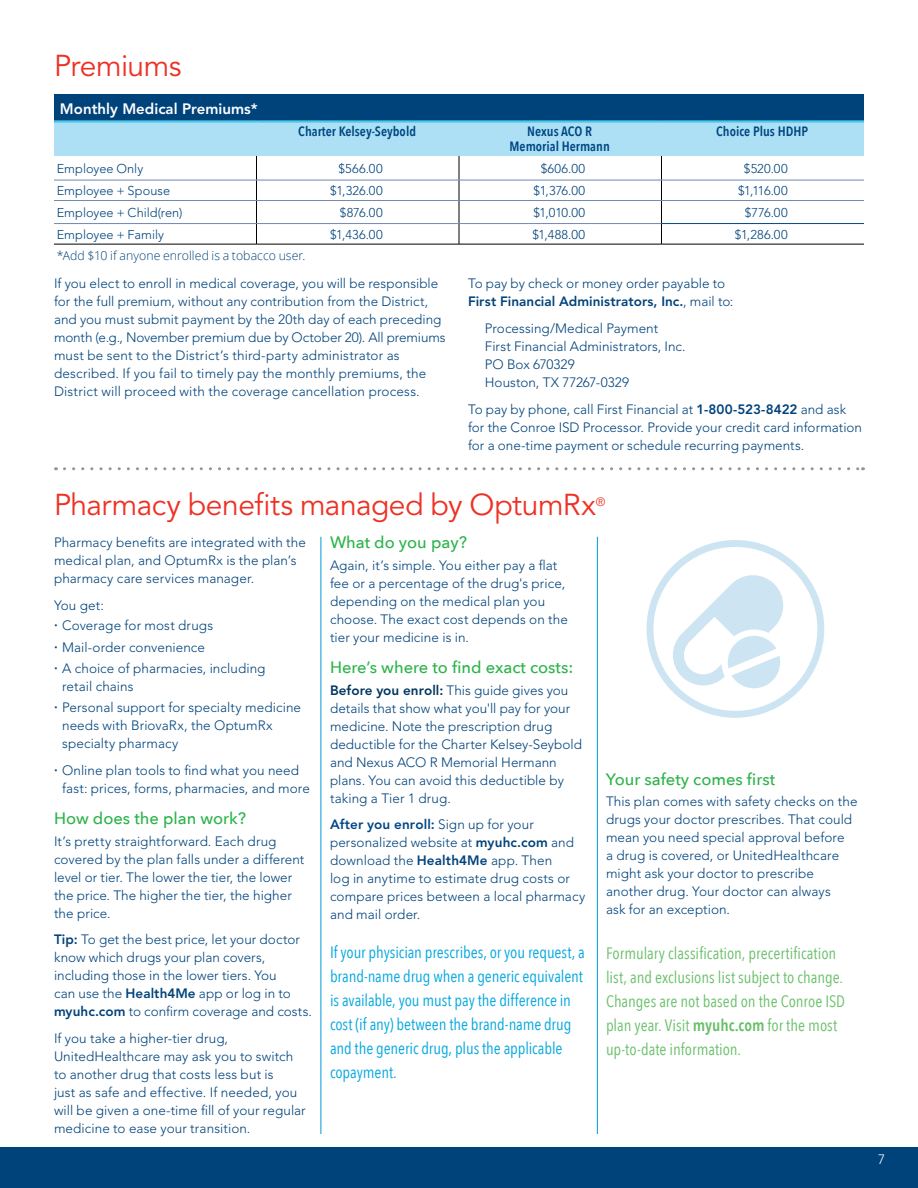
<style>
.page{position:relative;width:918px;height:1188px;background:#fff}
.page>*{position:absolute;margin:0;border:0;box-sizing:border-box;transform-origin:0 0}
.t1{font:30px "Avenir LT Std";letter-spacing:-.02em;color:#ee3124}
.t2{font:16.5px/24px "Avenir Next Condensed";letter-spacing:-.005em;color:#00a7de}
.t3{font:16.5px/24px "Avenir Next Condensed";color:#68bf68}
.t4{font:500 16.5px "Avenir Next";color:#2cb34a}
.t5{font:800 15px "Avenir LT Std";color:#fff}
.t6{font:300 13.5px/18px "Avenir LT Std";letter-spacing:.005em;color:#00437b}
.t7{font:600 13.5px/15px "Avenir Next Condensed";color:#004684;text-align:center}
.t8{font:300 13.5px "Avenir LT Std";color:#fff}
.t9{font:300 12.75px "Avenir LT Std";letter-spacing:.005em;color:#00437b}
.t10{font:300 12.3px "Open Sans";letter-spacing:.005em;color:#00437b}
.t11{font:12px "Avenir LT Std";color:#ee3124}
.s1{font-weight:800}
.s2{font-family:"Open Sans";font-weight:600}
.s3{font-weight:800;color:#003660}
.s4{font-weight:800;color:#004684}
.s5{font-weight:600}
</style>
<div class="page">
<div style="left:0;top:1148px;width:918px;height:40px;background:#00437b"></div>
<div style="left:54px;top:94px;width:810px;height:28px;background:#00437b"></div>
<hr style="left:54px;top:120px;width:202px;height:3px;background:#4bc7eb">
<hr style="left:256px;top:120px;width:203px;height:3px;background:#4bc7eb">
<hr style="left:459px;top:120px;width:203px;height:3px;background:#4bc7eb">
<hr style="left:662px;top:120px;width:202px;height:3px;background:#4bc7eb">
<svg style="left:54px;top:122px;width:810px;height:122px"></svg>
<hr style="left:54px;top:180px;width:202px;height:1px;background:#7188b6">
<hr style="left:256px;top:180px;width:203px;height:1px;background:#7188b6">
<hr style="left:459px;top:180px;width:203px;height:1px;background:#7188b6">
<hr style="left:662px;top:180px;width:202px;height:1px;background:#7188b6">
<hr style="left:54px;top:200px;width:202px;height:1px;background:#7188b6">
<hr style="left:256px;top:200px;width:203px;height:1px;background:#7188b6">
<hr style="left:459px;top:200px;width:203px;height:1px;background:#7188b6">
<hr style="left:662px;top:200px;width:202px;height:1px;background:#7188b6">
<hr style="left:54px;top:223px;width:202px;height:1px;background:#7188b6">
<hr style="left:256px;top:223px;width:203px;height:1px;background:#7188b6">
<hr style="left:459px;top:223px;width:202px;height:1px;background:#7188b6">
<hr style="left:662px;top:223px;width:202px;height:1px;background:#004684">
<hr style="left:54px;top:244px;width:202px;height:1px;background:#000">
<hr style="left:256px;top:244px;width:203px;height:1px;background:#000">
<hr style="left:459px;top:244px;width:203px;height:1px;background:#000">
<hr style="left:662px;top:244px;width:202px;height:1px;background:#000">
<hr style="left:321px;top:537px;width:1px;height:597px;background:#0099d8">
<hr style="left:597px;top:537px;width:1px;height:597px;background:#0099d8">
<div style="left:647px;top:540px;width:177px;height:178px;border:7px solid #007dbe;border-radius:50%"></div>
<svg style="left:670px;top:573px;width:113px;height:115px"></svg>
<svg style="left:64px;top:467px;width:799px;height:3px"></svg>
<h2 class="t1" style="left:54px;top:48px;width:129px">Premiums</h2>
<p class="t5" style="left:60px;top:100px;width:199px">Monthly Medical Premiums*</p>
<p class="t7" style="left:298px;top:124px;width:119px">Charter Kelsey-Seybold</p>
<p class="t7" style="left:510px;top:124px;width:102px">Nexus ACO R<br>Memorial Hermann</p>
<p class="t7" style="left:716px;top:124px;width:93px">Choice Plus HDHP</p>
<p class="t9" style="left:57px;top:161px;width:88px">Employee Only</p>
<p class="t9" style="left:338px;top:161px;width:46px">$566.00</p>
<p class="t9" style="left:541px;top:161px;width:46px">$606.00</p>
<p class="t9" style="left:744px;top:161px;width:45px">$520.00</p>
<p class="t9" style="left:57px;top:183px;width:115px">Employee + Spouse</p>
<p class="t9" style="left:330px;top:183px;width:54px">$1,326.00</p>
<p class="t9" style="left:534px;top:183px;width:53px">$1,376.00</p>
<p class="t9" style="left:738px;top:183px;width:51px">$1,116.00</p>
<p class="t9" style="left:57px;top:205px;width:127px">Employee + Child(ren)</p>
<p class="t9" style="left:340px;top:205px;width:44px">$876.00</p>
<p class="t9" style="left:533px;top:205px;width:53px">$1,010.00</p>
<p class="t9" style="left:745px;top:205px;width:44px">$776.00</p>
<p class="t9" style="left:57px;top:227px;width:109px">Employee + Family</p>
<p class="t9" style="left:330px;top:227px;width:54px">$1,436.00</p>
<p class="t9" style="left:532px;top:227px;width:54px">$1,488.00</p>
<p class="t9" style="left:735px;top:227px;width:54px">$1,286.00</p>
<p class="t10" style="left:57px;top:247px;width:250px">*Add $10 if anyone enrolled is a tobacco user.</p>
<p class="t6" style="left:54px;top:275px;width:393px">If you elect to enroll in medical coverage, you will be responsible for the full premium, without any contribution from the District, and you must submit payment by the 20th day of each preceding month (e.g., November premium due by October 20). All premiums must be sent to the District’s third-party administrator as described. If you fail to timely pay the monthly premiums, the District will proceed with the coverage cancellation process.</p>
<p class="t6" style="left:468px;top:275px;width:267px">To pay by check or money order payable to<br><span class="s1">First Financial Administrators, Inc.</span>, mail to:</p>
<p class="t6" style="left:485px;top:319px;width:202px">Processing/Medical Payment<br>First Financial Administrators, Inc.<br>PO Box 670329<br>Houston, TX 77267-0329</p>
<p class="t6" style="left:468px;top:400px;width:396px">To pay by phone, call First Financial at <span class="s1">1-800-523-8422</span> and ask for the Conroe ISD Processor. Provide your credit card information for a one-time payment or schedule recurring payments.</p>
<h2 class="t1" style="left:54px;top:488px;width:543px">Pharmacy benefits managed by OptumRx</h2>
<h2 class="t11" style="left:596px;top:494px;width:11px">®</h2>
<p class="t6" style="left:54px;top:533px;width:254px">Pharmacy benefits are integrated with the medical plan, and OptumRx is the plan’s pharmacy care services manager.</p>
<p class="t6" style="left:54px;top:596px;width:51px">You get:</p>
<p class="t6" style="left:54px;top:617px;width:161px"><span class="s2">·</span> Coverage for most drugs</p>
<p class="t6" style="left:54px;top:638px;width:153px"><span class="s2">·</span> Mail-order convenience</p>
<p class="t6" style="left:62px;top:659px;width:205px;text-indent:-8px"><span class="s2">·</span> A choice of pharmacies, including retail chains</p>
<p class="t6" style="left:62px;top:698px;width:240px;text-indent:-8px"><span class="s2">·</span> Personal support for specialty medicine needs with BriovaRx, the OptumRx specialty pharmacy</p>
<p class="t6" style="left:62px;top:761px;width:249px;text-indent:-8px"><span class="s2">·</span> Online plan tools to find what you need fast: prices, forms, pharmacies, and more</p>
<h3 class="t4" style="left:54px;top:804px;width:194px">How does the plan work?</h3>
<p class="t6" style="left:54px;top:832px;width:252px">It’s pretty straightforward. Each drug covered by the plan falls under a different level or tier. The lower the tier, the lower the price. The higher the tier, the higher the price.</p>
<p class="t6" style="left:54px;top:931px;width:259px"><span class="s1">Tip:</span> To get the best price, let your doctor know which drugs your plan covers, including those in the lower tiers. You<br>can use the <span class="s1">Health4Me</span> app or log in to <span class="s1">myuhc.com</span> to confirm coverage and costs.</p>
<p class="t6" style="left:54px;top:1029px;width:253px">If you take a higher-tier drug, UnitedHealthcare may ask you to switch to another drug that costs less but is<br>just as safe and effective. If needed, you will be given a one-time fill of your regular medicine to ease your transition.</p>
<h3 class="t4" style="left:330px;top:529px;width:139px">What do you pay?</h3>
<p class="t6" style="left:330px;top:556px;width:240px">Again, it’s simple. You either pay a flat fee or a percentage of the drug's price, depending on the medical plan you choose. The exact cost depends on the tier your medicine is in.</p>
<h3 class="t4" style="left:330px;top:654px;width:245px">Here’s where to find exact costs:</h3>
<p class="t6" style="left:330px;top:681px;width:254px"><span class="s3">Before you enroll:</span> This guide gives you details that show what you'll pay for your medicine. Note the prescription drug deductible for the Charter Kelsey-Seybold and Nexus ACO R Memorial Hermann plans. You can avoid this deductible by taking a Tier 1 drug.</p>
<p class="t6" style="left:330px;top:816px;width:257px"><span class="s4">After you enroll:</span> Sign up for your personalized website at <span class="s1">myuhc.com</span> and download the <span class="s1">Health4Me</span> app. Then<br>log in anytime to estimate drug costs or compare prices between a local pharmacy and mail order.</p>
<p class="t2" style="left:330px;top:939px;width:256px">If your physician prescribes, or you request, a brand-name drug when a generic equivalent is available, you must pay the difference in cost (if any) between the brand-name drug and the generic drug, plus the applicable copayment.</p>
<h3 class="t4" style="left:606px;top:765px;width:171px">Your safety comes first</h3>
<p class="t6" style="left:606px;top:792px;width:253px">This plan comes with safety checks on the drugs your doctor prescribes. That could mean you need special approval before<br>a drug is covered, or UnitedHealthcare might ask your doctor to prescribe another drug. Your doctor can always<br>ask for an exception.</p>
<p class="t3" style="left:606px;top:940px;width:241px">Formulary classification, precertification list, and exclusions list subject to change.<br>Changes are not based on the Conroe ISD plan year. Visit <span class="s5">myuhc.com</span> for the most up-to-date information.</p>
<p class="t8" style="left:878px;top:1151px;width:9px">7</p>
</div>
